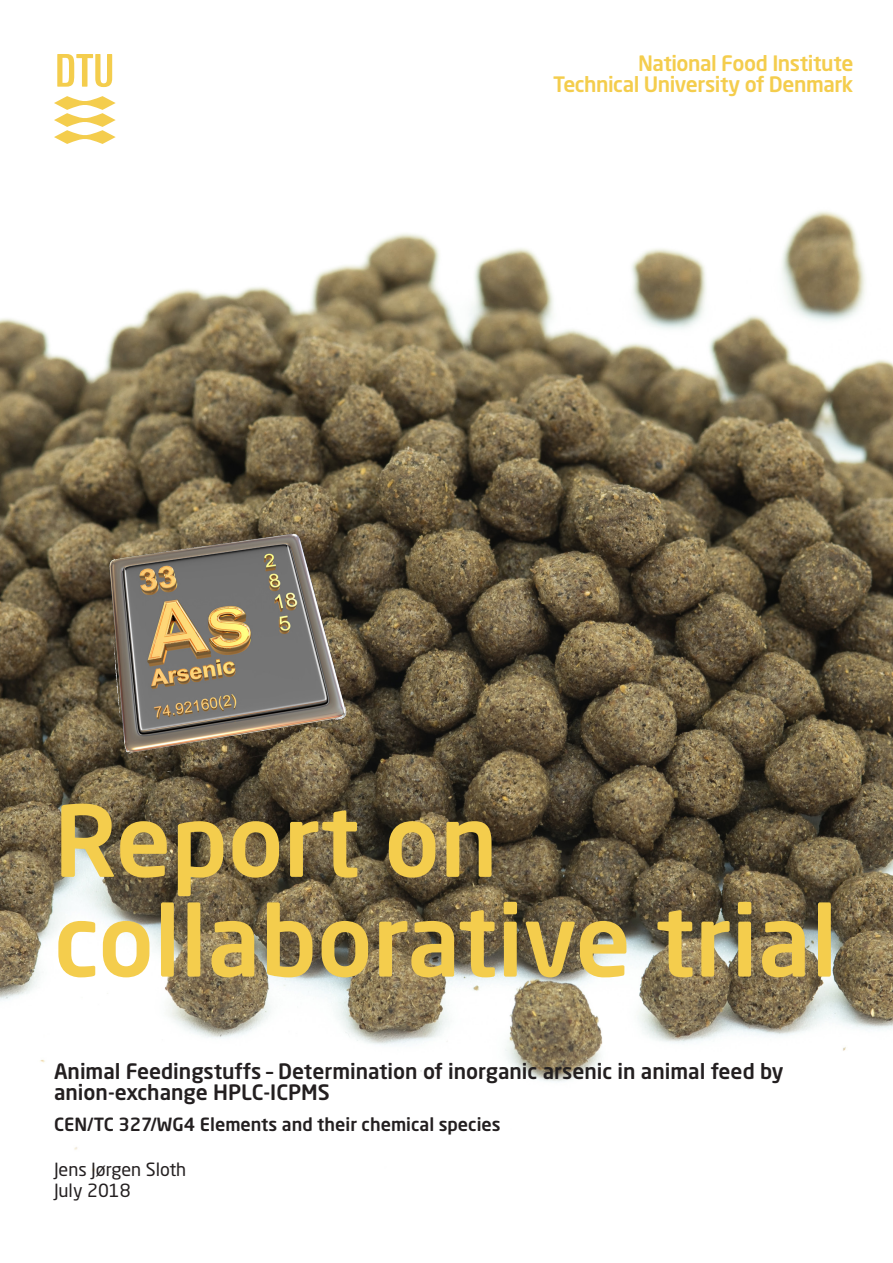
<style>
.page{position:relative;width:893px;height:1263px;background:#fff}
.page>*{position:absolute;margin:0;border:0;box-sizing:border-box;transform-origin:0 0}
.t1{font:500 97.5px "Neo Sans Pro";color:#f4cd4d}
.t2{font:500 21px/21px "Neo Sans Pro";color:#231f20}
.t3{font:500 21px "Neo Sans Pro";letter-spacing:-.025em;color:#f4cd4d}
.t4{font:500 18px "Neo Sans Pro";color:#231f20}
.t5{font:18px "Neo Sans Pro";color:#231f20}
</style>
<div class="page">
<img style="left:0;top:54px;width:893px;height:1118px">
<img style="left:108px;top:533px;width:239px;height:239px">
<svg style="left:57px;top:54px;width:55px;height:33px"></svg>
<svg style="left:54px;top:96px;width:62px;height:48px"></svg>
<p class="t3" style="left:638px;top:50px;width:217px">National Food Institute</p>
<p class="t3" style="left:553px;top:71px;width:302px">Technical University of Denmark</p>
<p class="t1" style="left:54px;top:779px;width:445px">Report on</p>
<p class="t1" style="left:54px;top:879px;width:785px">collaborative trial</p>
<p class="t2" style="left:54px;top:1060px;width:731px">Animal Feedingstuffs – Determination of inorganic arsenic in animal feed by anion-exchange HPLC-ICPMS</p>
<p class="t4" style="left:54px;top:1113px;width:448px">CEN/TC 327/WG4 Elements and their chemical species</p>
<p class="t5" style="left:54px;top:1158px;width:134px">Jens Jørgen Sloth</p>
<p class="t5" style="left:54px;top:1179px;width:78px">July 2018</p>
</div>
